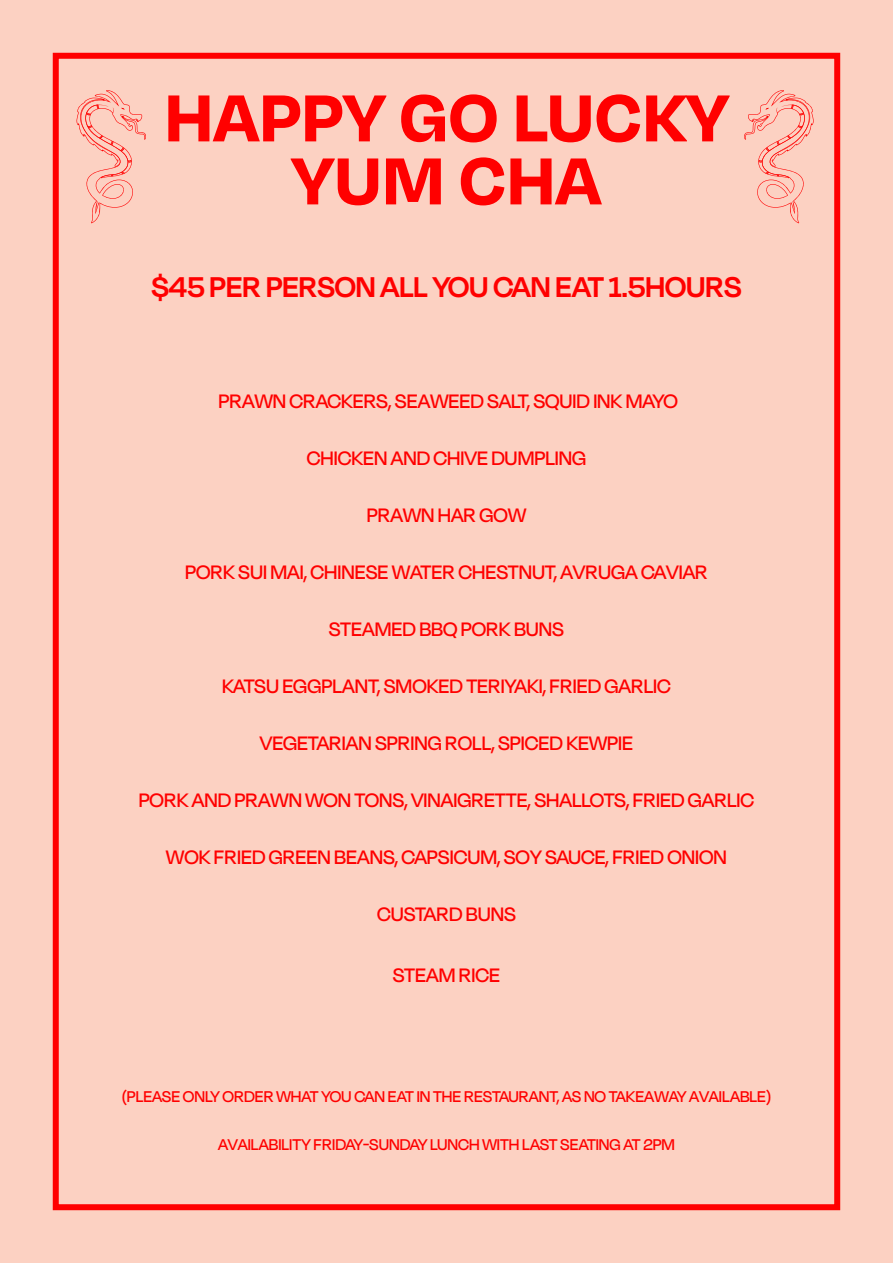
<style>
.page{position:relative;width:893px;height:1263px;background:#fcd1c2}
.page>*{position:absolute;margin:0;border:0;box-sizing:border-box;transform-origin:0 0}
.t1{font:700 76.5px "Degular";color:#f00}
.t2{font:600 33px "Degular Display";color:#f00}
.t3{font:500 22.5px "Degular Display";color:#f00}
.t4{font:500 18px "Degular Display";color:#f00}
</style>
<div class="page">
<div style="left:53px;top:53px;width:787px;height:1157px;border:6px solid #f00"></div>
<svg style="left:744px;top:90px;width:70px;height:133px"></svg>
<svg style="left:76px;top:90px;width:70px;height:133px"></svg>
<p class="t1" style="left:164px;top:69px;width:566px">HAPPY GO LUCKY</p>
<p class="t1" style="left:292px;top:132px;width:311px">YUM CHA</p>
<p class="t2" style="left:151px;top:268px;width:592px">$45 PER PERSON ALL YOU CAN EAT 1.5HOURS</p>
<p class="t3" style="left:219px;top:389px;width:461px">PRAWN CRACKERS, SEAWEED SALT, SQUID INK MAYO</p>
<p class="t3" style="left:307px;top:446px;width:281px">CHICKEN AND CHIVE DUMPLING</p>
<p class="t3" style="left:367px;top:503px;width:161px">PRAWN HAR GOW</p>
<p class="t3" style="left:185px;top:560px;width:524px">PORK SUI MAI, CHINESE WATER CHESTNUT, AVRUGA CAVIAR</p>
<p class="t3" style="left:329px;top:617px;width:237px">STEAMED BBQ PORK BUNS</p>
<p class="t3" style="left:222px;top:674px;width:450px">KATSU EGGPLANT, SMOKED TERIYAKI, FRIED GARLIC</p>
<p class="t3" style="left:260px;top:731px;width:375px">VEGETARIAN SPRING ROLL, SPICED KEWPIE</p>
<p class="t3" style="left:139px;top:788px;width:617px">PORK AND PRAWN WON TONS, VINAIGRETTE, SHALLOTS, FRIED GARLIC</p>
<p class="t3" style="left:166px;top:845px;width:562px">WOK FRIED GREEN BEANS, CAPSICUM, SOY SAUCE, FRIED ONION</p>
<p class="t3" style="left:377px;top:902px;width:140px">CUSTARD BUNS</p>
<p class="t3" style="left:393px;top:962px;width:109px">STEAM RICE</p>
<p class="t4" style="left:122px;top:1086px;width:650px">(PLEASE ONLY ORDER WHAT YOU CAN EAT IN THE RESTAURANT, AS NO TAKEAWAY AVAILABLE)</p>
<p class="t4" style="left:218px;top:1134px;width:458px">AVAILABILITY FRIDAY-SUNDAY LUNCH WITH LAST SEATING AT 2PM</p>
</div>
